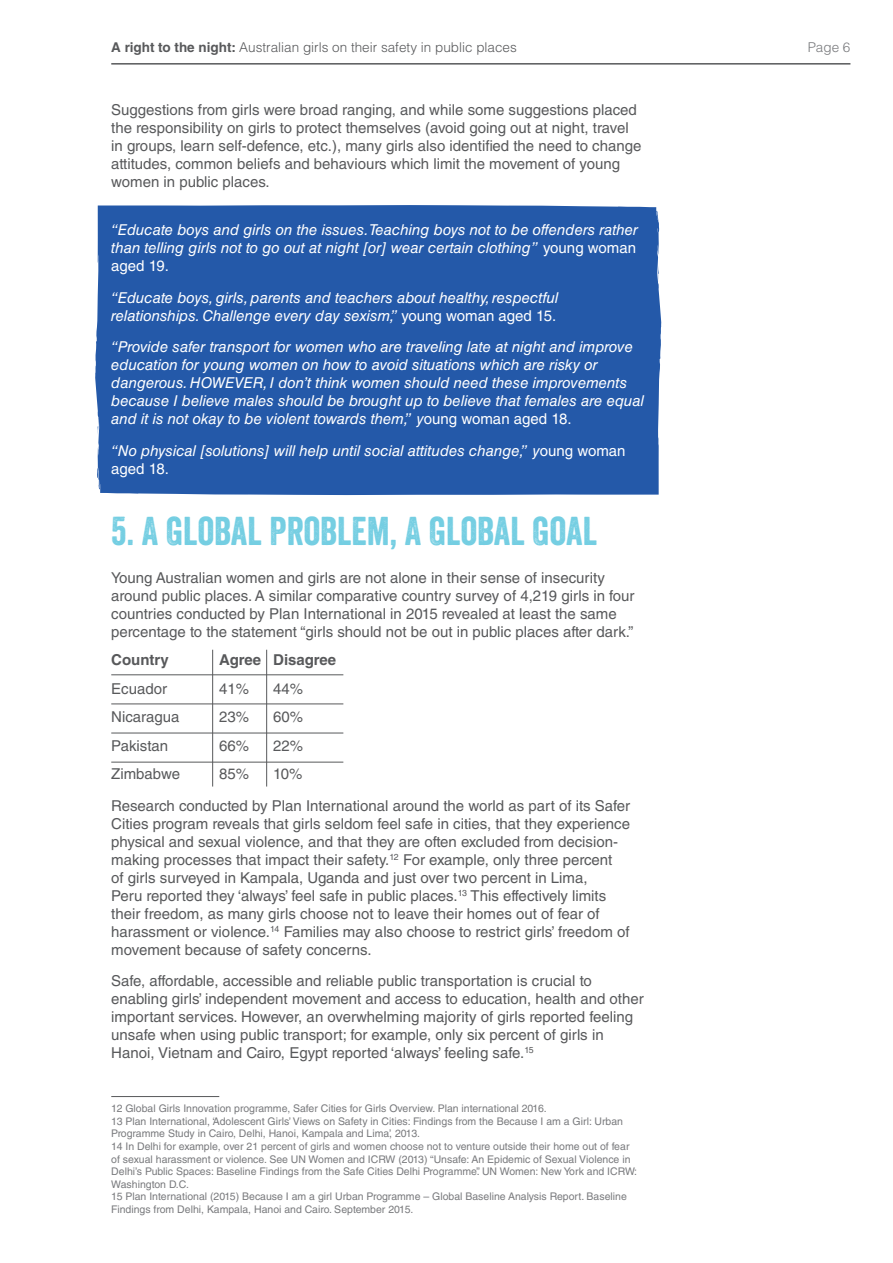
<style>
.page{position:relative;width:893px;height:1263px;background:#fff}
.page>*{position:absolute;margin:0;border:0;box-sizing:border-box;transform-origin:0 0}
.t1{font:39px "Veneer";color:#74cee2}
.t2{font:15px/18px "Helvetica LT Std";color:#58595b}
.t3{font:italic 15px/18px "Helvetica LT Std";color:#fff}
.t4{font:700 15px "Helvetica LT Std";color:#58595b}
.t5{font:300 13.5px "Helvetica LT Std";color:#58595b}
.t6{font:300 13.5px "Helvetica LT Std";color:#797a7d}
.t7{font:10.5px/12.6px "Helvetica LT Std";color:#797a7d}
.s1{font-weight:700}
.s2{font-style:normal}
</style>
<div class="page">
<hr style="left:111px;top:63px;width:739px;height:2px;background:#58595b">
<div style="left:95px;top:205px;width:566px;height:290px;background:#2459a9"></div>
<hr style="left:111px;top:1096px;width:108px;height:1px;background:#58595b">
<hr style="left:212px;top:650px;width:1px;height:136px;background:#58595b">
<hr style="left:266px;top:650px;width:1px;height:136px;background:#58595b">
<hr style="left:111px;top:674px;width:232px;height:1px;background:#58595b">
<hr style="left:111px;top:704px;width:232px;height:1px;background:#58595b">
<hr style="left:111px;top:733px;width:232px;height:1px;background:#58595b">
<hr style="left:111px;top:762px;width:232px;height:1px;background:#58595b">
<p class="t5" style="left:111px;top:39px;width:407px"><span class="s1">A right to the night:</span> Australian girls on their safety in public places</p>
<p class="t6" style="left:808px;top:39px;width:44px">Page 6</p>
<p class="t2" style="left:111px;top:101px;width:532px">Suggestions from girls were broad ranging, and while some suggestions placed the responsibility on girls to protect themselves (avoid going out at night, travel in groups, learn self-defence, etc.), many girls also identified the need to change attitudes, common beliefs and behaviours which limit the movement of young women in public places.</p>
<p class="t3" style="left:111px;top:221px;width:528px">“Educate boys and girls on the issues.Teaching boys not to be offenders rather than telling girls not to go out at night [or] wear certain clothing” <span class="s2">young woman aged 19.</span></p>
<p class="t3" style="left:111px;top:288px;width:449px">“Educate boys, girls, parents and teachers about healthy, respectful relationships. Challenge every day sexism,” <span class="s2">young woman aged 15.</span></p>
<p class="t3" style="left:111px;top:338px;width:534px">“Provide safer transport for women who are traveling late at night and improve education for young women on how to avoid situations which are risky or dangerous. HOWEVER, I don’t think women should need these improvements because I believe males should be brought up to believe that females are equal and it is not okay to be violent towards them,” y<span class="s2">oung woman aged 18.</span></p>
<p class="t3" style="left:111px;top:441px;width:516px">“No physical [solutions] will help until social attitudes change,” y<span class="s2">oung woman aged 18.</span></p>
<h1 class="t1" style="left:111px;top:507px;width:487px">5. A GLOBAL PROBLEM, A GLOBAL GOAL</h1>
<p class="t2" style="left:111px;top:568px;width:525px">Young Australian women and girls are not alone in their sense of insecurity around public places. A similar comparative country survey of 4,219 girls in four countries conducted by Plan International in 2015 revealed at least the same percentage to the statement “girls should not be out in public places after dark.”</p>
<p class="t4" style="left:111px;top:651px;width:59px">Country</p>
<p class="t4" style="left:219px;top:651px;width:118px">Agree Disagree</p>
<p class="t2" style="left:111px;top:679px;width:57px">Ecuador</p>
<p class="t2" style="left:219px;top:679px;width:32px">41%</p>
<p class="t2" style="left:273px;top:679px;width:32px">44%</p>
<p class="t2" style="left:111px;top:708px;width:70px">Nicaragua</p>
<p class="t2" style="left:219px;top:708px;width:32px">23%</p>
<p class="t2" style="left:273px;top:708px;width:32px">60%</p>
<p class="t2" style="left:111px;top:736px;width:58px">Pakistan</p>
<p class="t2" style="left:219px;top:736px;width:32px">66%</p>
<p class="t2" style="left:273px;top:736px;width:32px">22%</p>
<p class="t2" style="left:111px;top:765px;width:71px">Zimbabwe</p>
<p class="t2" style="left:219px;top:765px;width:32px">85%</p>
<p class="t2" style="left:111px;top:758px;width:520px;line-height:31.5px;text-indent:162px">10%<br>Research conducted by Plan International around the world as part of its Safer</p>
<p class="t2" style="left:111px;top:814px;width:520px">Cities program reveals that girls seldom feel safe in cities, that they experience physical and sexual violence, and that they are often excluded from decision&shy;making processes that impact their safety.<sup>12</sup> For example, only three percent<br>of girls surveyed in Kampala, Uganda and just over two percent in Lima,<br>Peru reported they ‘always’ feel safe in public places.<sup>13</sup> This effectively limits their freedom, as many girls choose not to leave their homes out of fear of harassment or violence.<sup>14</sup> Families may also choose to restrict girls’ freedom of movement because of safety concerns.</p>
<p class="t2" style="left:111px;top:972px;width:534px">Safe, affordable, accessible and reliable public transportation is crucial to enabling girls’ independent movement and access to education, health and other important services. However, an overwhelming majority of girls reported feeling unsafe when using public transport; for example, only six percent of girls in Hanoi, Vietnam and Cairo, Egypt reported ‘always’ feeling safe.<sup>15</sup></p>
<p class="t7" style="left:111px;top:1102px;width:527px">12 Global Girls Innovation programme, Safer Cities for Girls Overview. Plan international 2016.<br>13 Plan International, ‘Adolescent Girls’ Views on Safety in Cities: Findings from the Because I am a Girl: Urban Programme Study in Cairo, Delhi, Hanoi, Kampala and Lima’, 2013.<br>14 In Delhi for example, over 21 percent of girls and women choose not to venture outside their home out of fear of sexual harassment or violence. See UN Women and ICRW (2013) “Unsafe: An Epidemic of Sexual Violence in Delhi’s Public Spaces: Baseline Findings from the Safe Cities Delhi Programme”. UN Women: New York and ICRW:<br>Washington D.C.<br>15 Plan International (2015) Because I am a girl Urban Programme – Global Baseline Analysis Report. Baseline Findings from Delhi, Kampala, Hanoi and Cairo. September 2015.</p>
</div>
